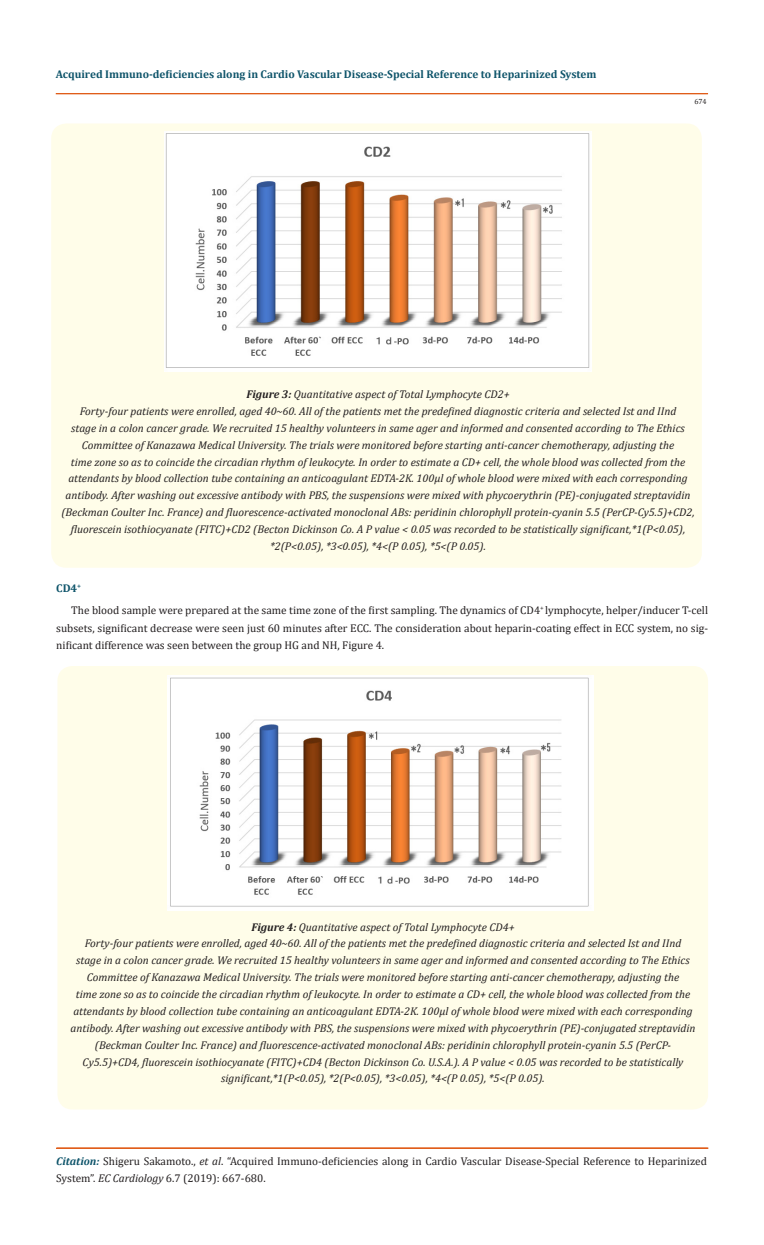
<style>
.page{position:relative;width:764px;height:1245px;background:#fff}
.page>*{position:absolute;margin:0;border:0;box-sizing:border-box;transform-origin:0 0}
.t1{font:italic 11.25px/16.9px "Cambria";color:#231f20;text-align:center}
.t2{font:11.25px/17.5px "Cambria";color:#231f20}
.t3{font:700 11.25px "Cambria";color:#0e546a}
.t4{font:7.5px "Cambria";color:#231f20}
.s1{font-weight:700}
.s2{font-weight:700;font-style:italic;color:#0e546a}
.s3{font-style:italic}
</style>
<div class="page">
<hr style="left:56px;top:94px;width:651px;height:1px;background:#e05d1a">
<div style="left:56px;top:93px;width:651px;height:1px;border:1px solid #e05d1a"></div>
<div style="left:56px;top:1148px;width:652px;height:1px;border:1px solid #e05d1a"></div>
<div style="left:51px;top:123px;width:651px;height:445px;background:#fffde9;border-radius:15px"></div>
<img style="left:165px;top:131px;width:426px;height:240px">
<div style="left:57px;top:666px;width:651px;height:443px;background:#fffde9;border-radius:15px"></div>
<img style="left:168px;top:675px;width:425px;height:236px">
<p class="t3" style="left:56px;top:66px;width:542px">Acquired Immuno-deficiencies along in Cardio Vascular Disease-Special Reference to Heparinized System</p>
<p class="t4" style="left:694px;top:97px;width:14px">674</p>
<p class="t1" style="left:246px;top:385px;width:265px"><span class="s1">Figure 3:</span> Quantitative aspect of Total Lymphocyte CD2+</p>
<p class="t1" style="left:61px;top:402px;width:635px">Forty-four patients were enrolled, aged 40~60. All of the patients met the predefined diagnostic criteria and selected Ist and IInd<br>stage in a colon cancer grade. We recruited 15 healthy volunteers in same ager and informed and consented according to The Ethics Committee of Kanazawa Medical University. The trials were monitored before starting anti-cancer chemotherapy, adjusting the<br>time zone so as to coincide the circadian rhythm of leukocyte. In order to estimate a CD+ cell, the whole blood was collected from the attendants by blood collection tube containing an anticoagulant EDTA-2K. 100μl of whole blood were mixed with each corresponding antibody. After washing out excessive antibody with PBS, the suspensions were mixed with phycoerythrin (PE)-conjugated streptavidin (Beckman Coulter Inc. France) and fluorescence-activated monoclonal ABs: peridinin chlorophyll protein-cyanin 5.5 (PerCP-Cy5.5)+CD2, fluorescein isothiocyanate (FITC)+CD2 (Becton Dickinson Co. A P value &lt; 0.05 was recorded to be statistically significant,*1(P&lt;0.05), *2(P&lt;0.05), *3&lt;0.05), *4&lt;(P 0.05), *5&lt;(P 0.05).</p>
<p class="t3" style="left:56px;top:580px;width:26px">CD4<sup>+</sup></p>
<p class="t2" style="left:56px;top:601px;width:653px;text-align:justify;text-indent:15px">The blood sample were prepared at the same time zone of the first sampling. The dynamics of CD4<sup>+</sup> lymphocyte, helper/inducer T-cell subsets, significant decrease were seen just 60 minutes after ECC. The consideration about heparin-coating effect in ECC system, no sig&shy;nificant difference was seen between the group HG and NH, Figure 4.</p>
<p class="t1" style="left:251px;top:918px;width:265px"><span class="s1">Figure 4:</span> Quantitative aspect of Total Lymphocyte CD4+</p>
<p class="t1" style="left:71px;top:935px;width:626px">Forty-four patients were enrolled, aged 40~60. All of the patients met the predefined diagnostic criteria and selected Ist and IInd<br>stage in a colon cancer grade. We recruited 15 healthy volunteers in same ager and informed and consented according to The Ethics Committee of Kanazawa Medical University. The trials were monitored before starting anti-cancer chemotherapy, adjusting the<br>time zone so as to coincide the circadian rhythm of leukocyte. In order to estimate a CD+ cell, the whole blood was collected from the attendants by blood collection tube containing an anticoagulant EDTA-2K. 100μl of whole blood were mixed with each corresponding antibody. After washing out excessive antibody with PBS, the suspensions were mixed with phycoerythrin (PE)-conjugated streptavidin (Beckman Coulter Inc. France) and fluorescence-activated monoclonal ABs: peridinin chlorophyll protein-cyanin 5.5 (PerCP-Cy5.5)+CD4, fluorescein isothiocyanate (FITC)+CD4 (Becton Dickinson Co. U.S.A.). A P value &lt; 0.05 was recorded to be statistically significant,*1(P&lt;0.05), *2(P&lt;0.05), *3&lt;0.05), *4&lt;(P 0.05), *5&lt;(P 0.05).</p>
<p class="t2" style="left:56px;top:1152px;width:652px"><span class="s2">Citation:</span> Shigeru Sakamoto., <span class="s3">et al</span>. “Acquired Immuno-deficiencies along in Cardio Vascular Disease-Special Reference to Heparinized<br>System”. <span class="s3">EC Cardiology</span> 6.7 (2019): 667-680.</p>
</div>
